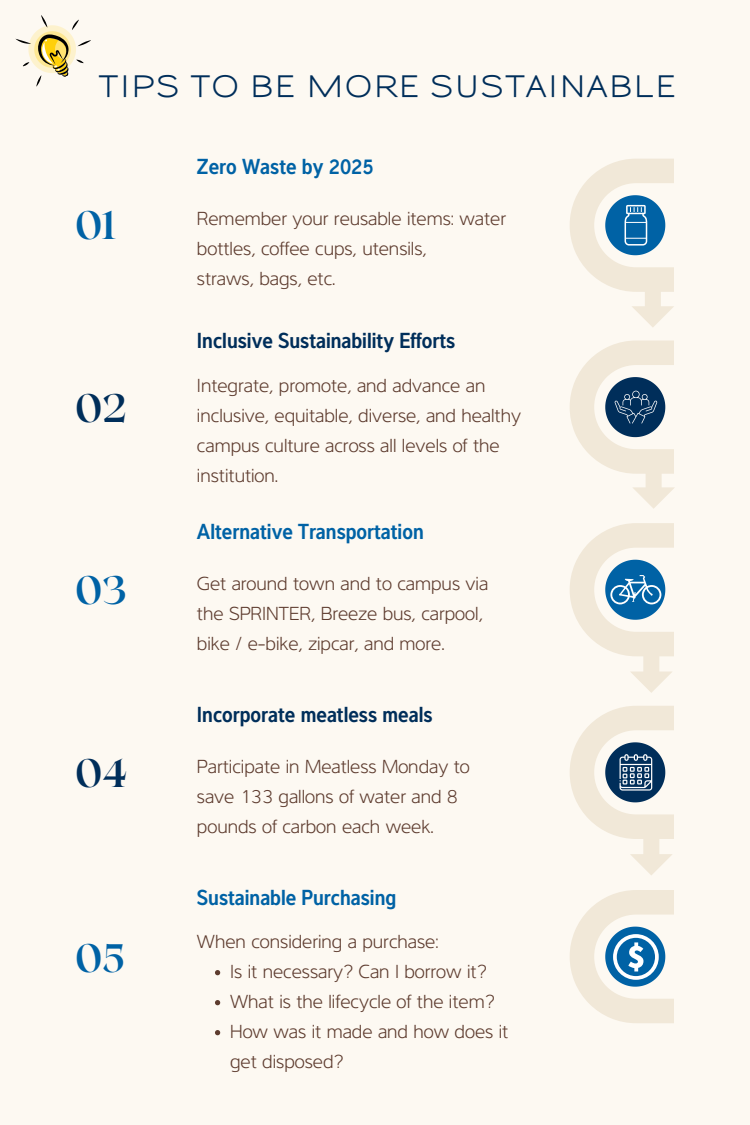
<style>
.page{position:relative;width:750px;height:1125px;background:#fdf9f2}
.page>*{position:absolute;margin:0;border:0;box-sizing:border-box;transform-origin:0 0}
.t1{font:700 39.6px "Roxborough CF";color:#0062a5}
.t2{font:700 39.6px "Roxborough CF";color:#002e5a}
.t3{font:700 28.7px "Sansumi";letter-spacing:.06em;color:#002e5a}
.t4{font:22.5px "Interval Sans Pro Semi Bo Cond";color:#0062a5}
.t5{font:22.5px "Interval Sans Pro Semi Bo Cond";color:#002e5a}
.t6{font:300 19.5px/30px "Interval Sans Pro";color:#5e3c2f}
</style>
<div class="page">
<svg style="left:570px;top:159px;width:104px;height:168px"></svg>
<svg style="left:570px;top:706px;width:103px;height:169px"></svg>
<svg style="left:570px;top:341px;width:105px;height:168px"></svg>
<svg style="left:570px;top:523px;width:103px;height:170px"></svg>
<svg style="left:570px;top:890px;width:103px;height:133px"></svg>
<svg style="left:15px;top:15px;width:76px;height:72px"></svg>
<svg style="left:215px;top:970px;width:5px;height:5px"></svg>
<svg style="left:215px;top:1000px;width:5px;height:5px"></svg>
<svg style="left:215px;top:1030px;width:5px;height:5px"></svg>
<p class="t3" style="left:99px;top:70px;width:579px">TIPS TO BE MORE SUSTAINABLE</p>
<p class="t1" style="left:75px;top:200px;width:42px">01</p>
<p class="t2" style="left:75px;top:382px;width:54px">02</p>
<p class="t1" style="left:75px;top:565px;width:54px">03</p>
<p class="t2" style="left:75px;top:747px;width:54px">04</p>
<p class="t1" style="left:75px;top:932px;width:52px">05</p>
<p class="t4" style="left:197px;top:157px;width:178px">Zero Waste by 2025</p>
<p class="t6" style="left:197px;top:205px;width:311px">Remember your reusable items: water bottles, coffee cups, utensils,</p>
<p class="t6" style="left:197px;top:265px;width:140px">straws, bags, etc.</p>
<p class="t5" style="left:197px;top:331px;width:260px">Inclusive Sustainability Efforts</p>
<p class="t6" style="left:197px;top:373px;width:326px">Integrate, promote, and advance an inclusive, equitable, diverse, and healthy</p>
<p class="t6" style="left:197px;top:433px;width:304px">campus culture across all levels of the institution.</p>
<p class="t4" style="left:197px;top:523px;width:228px">Alternative Transportation</p>
<p class="t6" style="left:197px;top:570px;width:293px">Get around town and to campus via the SPRINTER, Breeze bus, carpool, bike / e-bike, zipcar, and more.</p>
<p class="t5" style="left:197px;top:705px;width:237px">Incorporate meatless meals</p>
<p class="t6" style="left:197px;top:753px;width:274px">Participate in Meatless Monday to save 133 gallons of water and 8 pounds of carbon each week.</p>
<p class="t4" style="left:197px;top:888px;width:201px">Sustainable Purchasing</p>
<p class="t6" style="left:197px;top:928px;width:243px">When considering a purchase:</p>
<p class="t6" style="left:230px;top:958px;width:258px">Is it necessary? Can I borrow it?</p>
<p class="t6" style="left:230px;top:988px;width:266px">What is the lifecycle of the item?</p>
<p class="t6" style="left:230px;top:1018px;width:280px">How was it made and how does it get disposed?</p>
</div>
